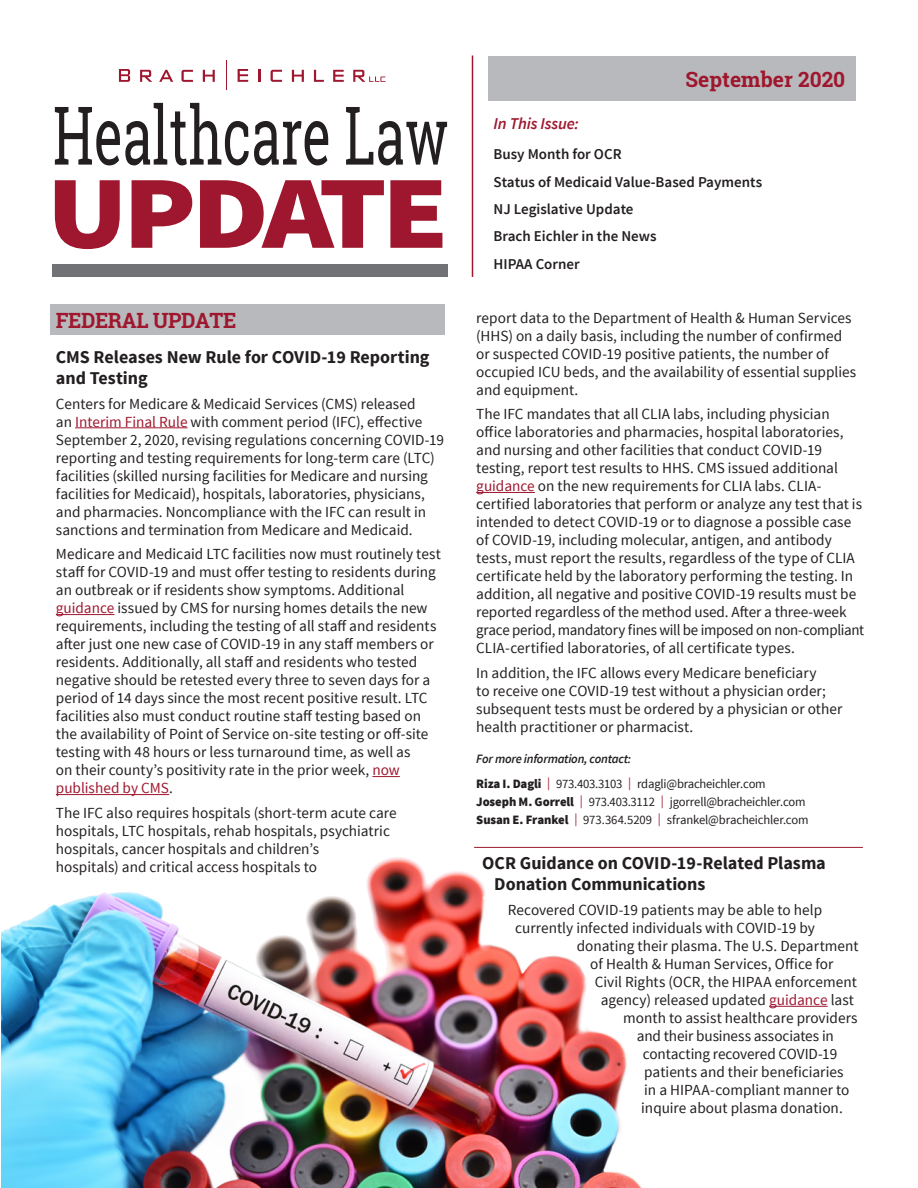
<style>
.page{position:relative;width:918px;height:1188px;background:#fff}
.page>*{position:absolute;margin:0;border:0;box-sizing:border-box;transform-origin:0 0}
.Head_Wine_17_19_Un{font:700 21px "Roboto Slab";letter-spacing:-.02em;color:#9f172e}
.Masthead_Date{font:700 21px "Roboto Slab";color:#9f172e}
.Back_Page_Contacts{font:700 18px/21px "Source Sans Pro";color:#231f20}
.Subhead_NO_Rule_Ab{font:700 18px/21px "Source Sans Pro";color:#231f20}
.Masthead_In_This_I{font:italic 600 16.5px "Source Sans Pro";letter-spacing:-.01em;color:#9f172e}
.hyperlink{font:15.3px/18px "Source Sans Pro";color:#231f20}
.Back_Page_Contacts-2{font:15.3px "Source Sans Pro";color:#231f20}
.Masthead_In_This_i{font:600 15px "Source Sans Pro";color:#231f20}
.FOR_MORE_INFORMATI{font:12.75px "Source Sans Pro";letter-spacing:-.02em;color:#231f20}
.Back_Page_Contacts-3{font:12.75px "Source Sans Pro";letter-spacing:-.01em;color:#231f20}
.FOR_MORE_INFORMATI-2{font:italic 600 12.75px "Source Sans Pro";letter-spacing:-.02em;color:#231f20}
.s1{color:#9f172e}
.s2{font-weight:900}
</style>
<div class="page">
<div style="left:51px;top:304px;width:394px;height:30px;background:#b8b9bc"></div>
<img style="left:1px;top:857px;width:641px;height:331px">
<hr style="left:75px;top:427px;width:113px;height:1px;background:#9f172e">
<hr style="left:56px;top:614px;width:58px;height:1px;background:#9f172e">
<svg style="left:372px;top:776px;width:28px;height:1px"></svg>
<hr style="left:56px;top:794px;width:113px;height:1px;background:#9f172e">
<hr style="left:476px;top:492px;width:59px;height:1px;background:#9f172e">
<hr style="left:769px;top:1006px;width:59px;height:1px;background:#9f172e">
<div style="left:488px;top:56px;width:368px;height:45px;background:#b8b9bc"></div>
<svg style="left:55px;top:103px;width:273px;height:62px"></svg>
<svg style="left:346px;top:107px;width:101px;height:58px"></svg>
<svg style="left:55px;top:180px;width:65px;height:69px"></svg>
<svg style="left:132px;top:180px;width:60px;height:68px"></svg>
<svg style="left:200px;top:180px;width:184px;height:68px"></svg>
<svg style="left:390px;top:180px;width:52px;height:68px"></svg>
<svg style="left:119px;top:69px;width:11px;height:13px"></svg>
<svg style="left:140px;top:70px;width:12px;height:12px"></svg>
<svg style="left:159px;top:70px;width:14px;height:12px"></svg>
<svg style="left:203px;top:70px;width:12px;height:12px"></svg>
<svg style="left:258px;top:70px;width:3px;height:12px"></svg>
<svg style="left:292px;top:70px;width:12px;height:12px"></svg>
<svg style="left:314px;top:70px;width:10px;height:12px"></svg>
<svg style="left:333px;top:70px;width:11px;height:12px"></svg>
<svg style="left:181px;top:70px;width:12px;height:12px"></svg>
<svg style="left:271px;top:70px;width:11px;height:12px"></svg>
<svg style="left:238px;top:69px;width:10px;height:13px"></svg>
<svg style="left:226px;top:61px;width:1px;height:29px"></svg>
<svg style="left:353px;top:70px;width:32px;height:12px"></svg>
<div style="left:52px;top:264px;width:396px;height:12px;background:#717275"></div>
<hr style="left:472px;top:56px;width:1px;height:221px;background:#9f172e">
<hr style="left:474px;top:847px;width:389px;height:1px;background:#9f172e">
<p class="Head_Wine_17_19_Un" style="left:56px;top:306px;width:182px">FEDERAL UPDATE</p>
<p class="Subhead_NO_Rule_Ab" style="left:56px;top:347px;width:375px">CMS Releases New Rule for COVID-19 Reporting and Testing</p>
<p class="hyperlink" style="left:56px;top:395px;width:390px">Centers for Medicare &amp; Medicaid Services (CMS) released<br>an <span class="s1">Interim Final Rule</span> with comment period (IFC), effective September 2, 2020, revising regulations concerning COVID-19 reporting and testing requirements for long-term care (LTC) facilities (skilled nursing facilities for Medicare and nursing facilities for Medicaid), hospitals, laboratories, physicians, and pharmacies. Noncompliance with the IFC can result in sanctions and termination from Medicare and Medicaid.</p>
<p class="hyperlink" style="left:56px;top:546px;width:386px">Medicare and Medicaid LTC facilities now must routinely test staff for COVID-19 and must offer testing to residents during an outbreak or if residents show symptoms. Additional <span class="s1">guidance</span> issued by CMS for nursing homes details the new requirements, including the testing of all staff and residents after just one new case of COVID-19 in any staff members or residents. Additionally, all staff and residents who tested negative should be retested every three to seven days for a period of 14 days since the most recent positive result. LTC facilities also must conduct routine staff testing based on the availability of Point of Service on-site testing or off-site testing with 48 hours or less turnaround time, as well as<br>on their county’s positivity rate in the prior week, <span class="s1">now published by CMS</span>.</p>
<p class="hyperlink" style="left:56px;top:804px;width:342px">The IFC also requires hospitals (short-term acute care hospitals, LTC hospitals, rehab hospitals, psychiatric hospitals, cancer hospitals and children’s<br>hospitals) and critical access hospitals to</p>
<p class="Masthead_Date" style="left:686px;top:65px;width:161px">September 2020</p>
<p class="Masthead_In_This_I" style="left:494px;top:114px;width:87px">In This Issue:</p>
<p class="Masthead_In_This_i" style="left:494px;top:145px;width:130px">Busy Month for OCR</p>
<p class="Masthead_In_This_i" style="left:494px;top:172px;width:270px">Status of Medicaid Value-Based Payments</p>
<p class="Masthead_In_This_i" style="left:494px;top:200px;width:142px">NJ Legislative Update</p>
<p class="Masthead_In_This_i" style="left:494px;top:227px;width:165px">Brach Eichler in the News</p>
<p class="Masthead_In_This_i" style="left:494px;top:254px;width:88px">HIPAA Corner</p>
<p class="hyperlink" style="left:476px;top:309px;width:381px">report data to the Department of Health &amp; Human Services (HHS) on a daily basis, including the number of confirmed or suspected COVID-19 positive patients, the number of occupied ICU beds, and the availability of essential supplies and equipment.</p>
<p class="hyperlink" style="left:476px;top:406px;width:389px">The IFC mandates that all CLIA labs, including physician office laboratories and pharmacies, hospital laboratories, and nursing and other facilities that conduct COVID-19 testing, report test results to HHS. CMS issued additional <span class="s1">guidance</span> on the new requirements for CLIA labs. CLIA&shy;certified laboratories that perform or analyze any test that is intended to detect COVID-19 or to diagnose a possible case of COVID-19, including molecular, antigen, and antibody tests, must report the results, regardless of the type of CLIA certificate held by the laboratory performing the testing. In addition, all negative and positive COVID-19 results must be reported regardless of the method used. After a three-week grace period, mandatory fines will be imposed on non-compliant CLIA-certified laboratories, of all certificate types.</p>
<p class="hyperlink" style="left:476px;top:664px;width:368px">In addition, the IFC allows every Medicare beneficiary<br>to receive one COVID-19 test without a physician order; subsequent tests must be ordered by a physician or other health practitioner or pharmacist.</p>
<p class="FOR_MORE_INFORMATI-2" style="left:476px;top:751px;width:156px">For more information, contact:</p>
<p class="FOR_MORE_INFORMATI" style="left:476px;top:776px;width:291px"><span class="s2">Riza I. Dagli</span> <span class="s1">|</span> 973.403.3103 <span class="s1">|</span> rdagli@bracheichler.com</p>
<p class="FOR_MORE_INFORMATI" style="left:476px;top:794px;width:331px"><span class="s2">Joseph M. Gorrell</span> <span class="s1">|</span> 973.403.3112 <span class="s1">|</span> jgorrell@bracheichler.com</p>
<p class="Back_Page_Contacts-3" style="left:476px;top:812px;width:334px"><span class="s2">Susan E. Frankel</span> <span class="s1">|</span> 973.364.5209 <span class="s1">|</span> sfrankel@bracheichler.com</p>
<p class="Back_Page_Contacts" style="left:494px;top:854px;width:333px;text-indent:-12px">OCR Guidance on COVID-19-Related Plasma<br>Donation Communications</p>
<p class="Back_Page_Contacts-2" style="left:508px;top:901px;width:316px">Recovered COVID-19 patients may be able to help</p>
<p class="Back_Page_Contacts-2" style="left:515px;top:919px;width:301px">currently infected individuals with COVID-19 by</p>
<p class="Back_Page_Contacts-2" style="left:577px;top:937px;width:283px">donating their plasma. The U.S. Department</p>
<p class="Back_Page_Contacts-2" style="left:590px;top:955px;width:245px">of Health &amp; Human Services, Office for</p>
<p class="Back_Page_Contacts-2" style="left:595px;top:973px;width:264px">Civil Rights (OCR, the HIPAA enforcement</p>
<p class="Back_Page_Contacts-2" style="left:601px;top:991px;width:255px">agency) released updated <span class="s1">guidance</span> last</p>
<p class="Back_Page_Contacts-2" style="left:623px;top:1009px;width:236px">month to assist healthcare providers</p>
<p class="Back_Page_Contacts-2" style="left:637px;top:1027px;width:199px">and their business associates in</p>
<p class="Back_Page_Contacts-2" style="left:643px;top:1045px;width:196px">contacting recovered COVID-19</p>
<p class="Back_Page_Contacts-2" style="left:644px;top:1063px;width:201px">patients and their beneficiaries</p>
<p class="Back_Page_Contacts-2" style="left:644px;top:1081px;width:207px">in a HIPAA-compliant manner to</p>
<p class="Back_Page_Contacts-2" style="left:641px;top:1099px;width:203px">inquire about plasma donation.</p>
</div>
